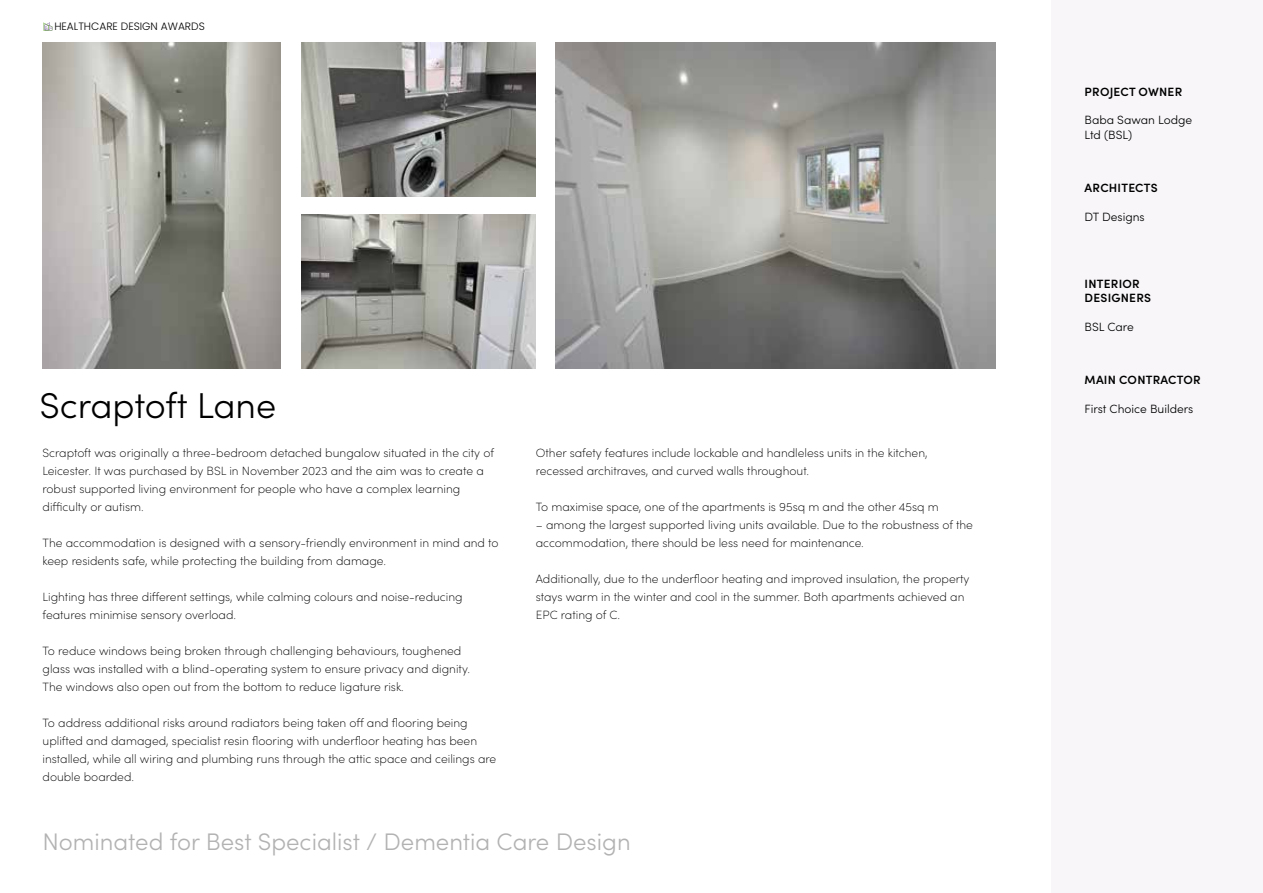
<style>
.page{position:relative;width:1263px;height:893px;background:#fff}
.page>*{position:absolute;margin:0;border:0;box-sizing:border-box;transform-origin:0 0}
.t1{font:300 36px "Sofia Pro";color:#000}
.t2{font:300 24px "Sofia Pro";color:#b3b2b2}
.t3{font:200 12px/18px "Sofia Pro";color:#000}
.t4{font:300 12px/14.4px "Sofia Pro";color:#000}
.t5{font:600 12px/14.4px "Sofia Pro";letter-spacing:.02em;color:#000}
.t6{font:300 10.65px "Poppins";color:#000}
</style>
<div class="page">
<div style="left:1051px;top:0;width:212px;height:893px;background:#f8f6f9"></div>
<svg style="left:43px;top:22px;width:9px;height:8px"></svg>
<img style="left:43px;top:43px;width:237px;height:326px">
<img style="left:302px;top:214px;width:234px;height:155px">
<img style="left:302px;top:43px;width:234px;height:154px">
<img style="left:555px;top:43px;width:440px;height:326px">
<p class="t6" style="left:54px;top:20px;width:152px">HEALTHCARE DESIGN AWARDS</p>
<h1 class="t1" style="left:39px;top:379px;width:238px">Scraptoft Lane</h1>
<p class="t3" style="left:43px;top:443px;width:453px">Scraptoft was originally a three-bedroom detached bungalow situated in the city of Leicester. It was purchased by BSL in November 2023 and the aim was to create a robust supported living environment for people who have a complex learning difficulty or autism.</p>
<p class="t3" style="left:43px;top:533px;width:458px">The accommodation is designed with a sensory-friendly environment in mind and to keep residents safe, while protecting the building from damage.</p>
<p class="t3" style="left:43px;top:587px;width:422px">Lighting has three different settings, while calming colours and noise-reducing features minimise sensory overload.</p>
<p class="t3" style="left:43px;top:641px;width:429px">To reduce windows being broken through challenging behaviours, toughened glass was installed with a blind-operating system to ensure privacy and dignity.<br>The windows also open out from the bottom to reduce ligature risk.</p>
<p class="t3" style="left:43px;top:713px;width:455px">To address additional risks around radiators being taken off and flooring being uplifted and damaged, specialist resin flooring with underfloor heating has been installed, while all wiring and plumbing runs through the attic space and ceilings are double boarded.</p>
<p class="t3" style="left:536px;top:443px;width:393px">Other safety features include lockable and handleless units in the kitchen, recessed architraves, and curved walls throughout.</p>
<p class="t3" style="left:536px;top:497px;width:404px">To maximise space, one of the apartments is 95sq m and the other 45sq m</p>
<p class="t3" style="left:536px;top:515px;width:439px">– among the largest supported living units available. Due to the robustness of the accommodation, there should be less need for maintenance.</p>
<p class="t3" style="left:536px;top:569px;width:435px">Additionally, due to the underfloor heating and improved insulation, the property stays warm in the winter and cool in the summer. Both apartments achieved an<br>EPC rating of C.</p>
<h2 class="t2" style="left:43px;top:825px;width:590px">Nominated for Best Specialist / Dementia Care Design</h2>
<p class="t5" style="left:1084px;top:83px;width:99px">PROJECT OWNER</p>
<p class="t4" style="left:1084px;top:112px;width:109px">Baba Sawan Lodge<br>Ltd (BSL)</p>
<p class="t5" style="left:1084px;top:179px;width:75px">ARCHITECTS</p>
<p class="t4" style="left:1084px;top:208px;width:62px">DT Designs</p>
<p class="t5" style="left:1084px;top:276px;width:68px">INTERIOR<br>DESIGNERS</p>
<p class="t4" style="left:1084px;top:319px;width:51px">BSL Care</p>
<p class="t5" style="left:1084px;top:372px;width:118px">MAIN CONTRACTOR</p>
<p class="t4" style="left:1084px;top:401px;width:110px">First Choice Builders</p>
</div>
